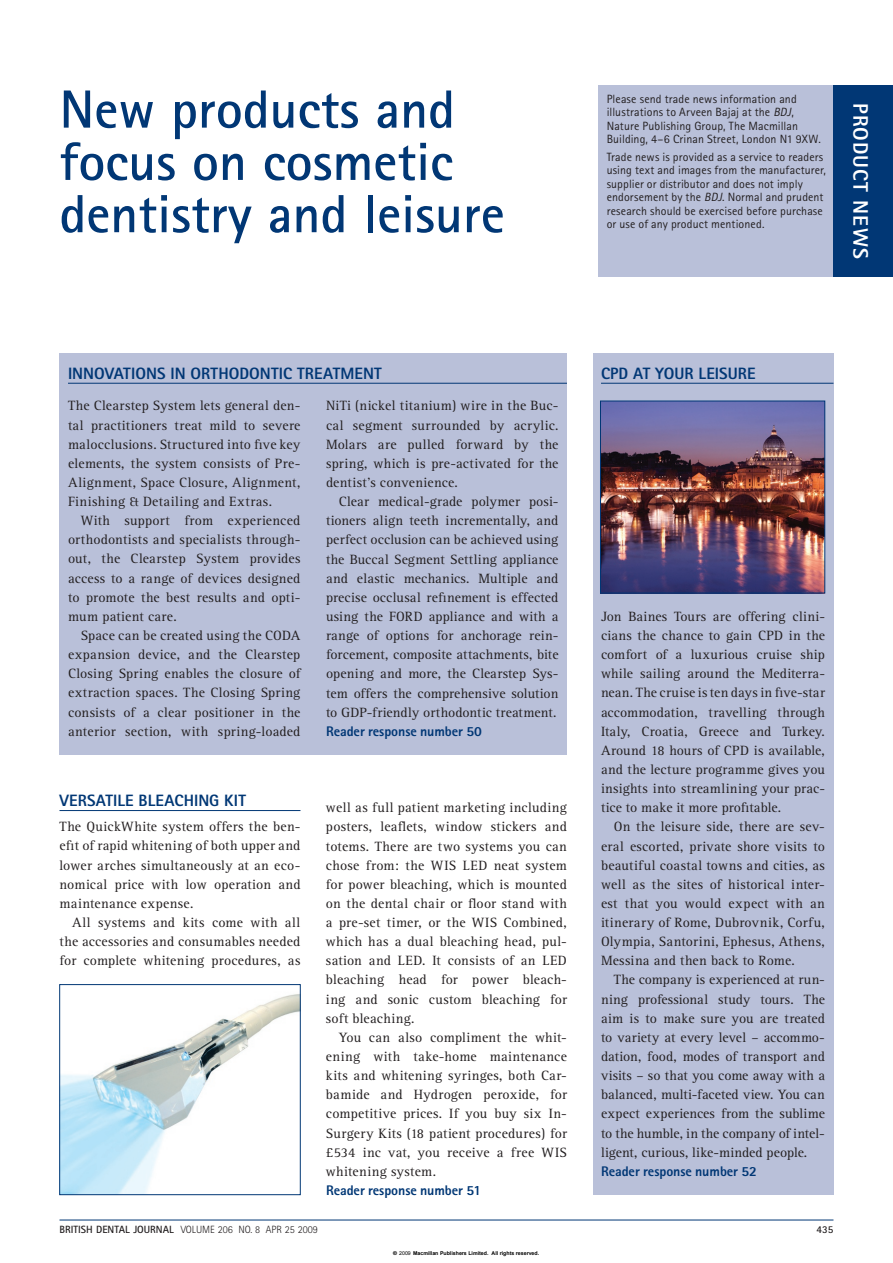
<style>
.page{position:relative;width:893px;height:1263px;background:#fff}
.page>*{position:absolute;margin:0;border:0;box-sizing:border-box;transform-origin:0 0}
.t1{font:700 53.85px/52.3px "Rotis Sans Serif";color:#013775}
.t2{font:800 21px "Rotis Sans Serif";letter-spacing:.05em;color:#fff}
.t3{font:800 16.5px "Rotis Sans Serif";color:#013775}
.t4{font:13.95px/19.2px "Rotis Serif";letter-spacing:.015em;color:#231f20;text-align:justify}
.t5{font:800 13.95px "Rotis Sans Serif";letter-spacing:-.005em;color:#013775}
.t6{font:12px/13.5px "Rotis Sans Serif";letter-spacing:.01em;color:#231f20}
.t7{font:300 10.5px "Rotis Sans Serif";color:#231f20}
.t8{font:700 10.5px "Rotis Sans Serif";color:#231f20}
.t9{font:700 5.25px "Arial";color:#000}
.s1{font-style:italic}
.s2{font-weight:700}
.s3{font-family:"Helvetica"}
.s4{font-weight:400}
</style>
<div class="page">
<div style="left:592px;top:353px;width:241px;height:842px;background:#b9c0d9"></div>
<hr style="left:59px;top:1220px;width:774px;height:1px;background:#013775">
<div style="left:598px;top:85px;width:295px;height:191px;background:#b9c0d9"></div>
<div style="left:833px;top:85px;width:60px;height:191px;background:#013775"></div>
<div style="left:59px;top:353px;width:508px;height:402px;background:#b9c0d9"></div>
<hr style="left:68px;top:383px;width:499px;height:1px;background:#013775">
<hr style="left:601px;top:383px;width:232px;height:1px;background:#013775">
<hr style="left:59px;top:810px;width:241px;height:1px;background:#013775">
<img style="left:61px;top:994px;width:237px;height:199px">
<div style="left:59px;top:984px;width:241px;height:211px;border:1px solid #013775"></div>
<img style="left:602px;top:403px;width:221px;height:188px">
<div style="left:600px;top:401px;width:225px;height:192px;border:1px solid #013775"></div>
<h1 class="t1" style="left:59px;top:89px;width:447px">New products and focus on cosmetic dentistry and leisure</h1>
<p class="t6" style="left:607px;top:93px;width:216px">Please send trade news information and illustrations to Arveen Bajaj at the <span class="s1">BDJ</span>, Nature Publishing Group, The Macmillan Building, 4–6 Crinan Street, London N1 9XW.</p>
<p class="t6" style="left:607px;top:151px;width:221px">Trade news is provided as a service to readers using text and images from the manufacturer, supplier or distributor and does not imply endorsement by the <span class="s1">BDJ</span>. Normal and prudent research should be exercised before purchase or use of any product mentioned.</p>
<h2 class="t2" style="left:868px;top:103px;width:157px;rotate:90deg">PRODUCT NEWS</h2>
<p class="t3" style="left:68px;top:367px;width:315px">INNOVATIONS IN ORTHODONTIC TREATMENT</p>
<p class="t4" style="left:68px;top:397px;width:234px">The Clearstep System lets general den&shy;tal practitioners treat mild to severe malocclusions. Structured into five key elements, the system consists of Pre-Alignment, Space Closure, Alignment, Finishing &amp; Detailing and Extras.</p>
<p class="t4" style="left:68px;top:512px;width:234px;text-indent:13px">With support from experienced orthodontists and specialists through&shy;out, the Clearstep System provides access to a range of devices designed to promote the best results and opti&shy;mum patient care.</p>
<p class="t4" style="left:68px;top:627px;width:234px;text-indent:13px">Space can be created using the CODA expansion device, and the Clearstep Closing Spring enables the closure of extraction spaces. The Closing Spring consists of a clear positioner in the anterior section, with spring-loaded</p>
<p class="t3" style="left:59px;top:795px;width:188px">VERSATILE BLEACHING KIT</p>
<p class="t4" style="left:59px;top:818px;width:243px">The QuickWhite system offers the ben&shy;efit of rapid whitening of both upper and lower arches simultaneously at an eco&shy;nomical price with low operation and maintenance expense.</p>
<p class="t4" style="left:59px;top:914px;width:242px;text-indent:13px">All systems and kits come with all the accessories and consumables needed for complete whitening procedures, as</p>
<p class="t4" style="left:326px;top:397px;width:234px">NiTi (nickel titanium) wire in the Buc&shy;cal segment surrounded by acrylic.<br>Molars are pulled forward by the spring, which is pre-activated for the dentist’s convenience.</p>
<p class="t4" style="left:326px;top:493px;width:234px;text-indent:13px">Clear medical-grade polymer posi&shy;tioners align teeth incrementally, and perfect occlusion can be achieved using the Buccal Segment Settling appliance and elastic mechanics. Multiple and precise occlusal refinement is effected using the FORD appliance and with a range of options for anchorage rein&shy;forcement, composite attachments, bite opening and more, the Clearstep Sys&shy;tem offers the comprehensive solution to GDP-friendly orthodontic treatment.</p>
<p class="t5" style="left:326px;top:726px;width:157px">Reader response number 50</p>
<p class="t4" style="left:326px;top:799px;width:242px">well as full patient marketing including posters, leaflets, window stickers and totems. There are two systems you can chose from: the WIS LED neat system for power bleaching, which is mounted on the dental chair or floor stand with a pre-set timer, or the WIS Combined, which has a dual bleaching head, pul&shy;sation and LED. It consists of an LED bleaching head for power bleach&shy;ing and sonic custom bleaching for soft bleaching.</p>
<p class="t4" style="left:326px;top:1029px;width:242px;text-indent:13px">You can also compliment the whit&shy;ening with take-home maintenance kits and whitening syringes, both Car&shy;bamide and Hydrogen peroxide, for competitive prices. If you buy six In-Surgery Kits (18 patient procedures) for £534 inc vat, you receive a free WIS whitening system.</p>
<p class="t5" style="left:326px;top:1185px;width:157px">Reader response number 51</p>
<p class="t3" style="left:601px;top:367px;width:156px">CPD AT YOUR LEISURE</p>
<p class="t4" style="left:601px;top:608px;width:225px">Jon Baines Tours are offering clini&shy;cians the chance to gain CPD in the comfort of a luxurious cruise ship while sailing around the Mediterra&shy;nean. The cruise is ten days in five-star accommodation, travelling through Italy, Croatia, Greece and Turkey.<br>Around 18 hours of CPD is available, and the lecture programme gives you insights into streamlining your prac&shy;tice to make it more profitable.</p>
<p class="t4" style="left:601px;top:818px;width:225px;text-indent:13px">On the leisure side, there are sev&shy;eral escorted, private shore visits to beautiful coastal towns and cities, as well as the sites of historical inter&shy;est that you would expect with an itinerary of Rome, Dubrovnik, Corfu, Olympia, Santorini, Ephesus, Athens, Messina and then back to Rome.</p>
<p class="t4" style="left:601px;top:972px;width:225px;text-indent:13px">The company is experienced at run&shy;ning professional study tours. The aim is to make sure you are treated to variety at every level – accommo&shy;dation, food, modes of transport and visits – so that you come away with a balanced, multi-faceted view. You can expect experiences from the sublime to the humble, in the company of intel&shy;ligent, curious, like-minded people.</p>
<p class="t5" style="left:601px;top:1166px;width:157px">Reader response number 52</p>
<p class="t7" style="left:59px;top:1226px;width:260px"><span class="s2">BRITISH DENTAL JOURNAL</span> VOLUME 206 NO. 8 APR 25 2009</p>
<p class="t8" style="left:816px;top:1226px;width:18px">435</p>
<p class="t9" style="left:393px;top:1250px;width:148px"><span class="s3">©</span> <span class="s4">2009</span> Macmillan Publishers Limited. All rights reserved.</p>
</div>
